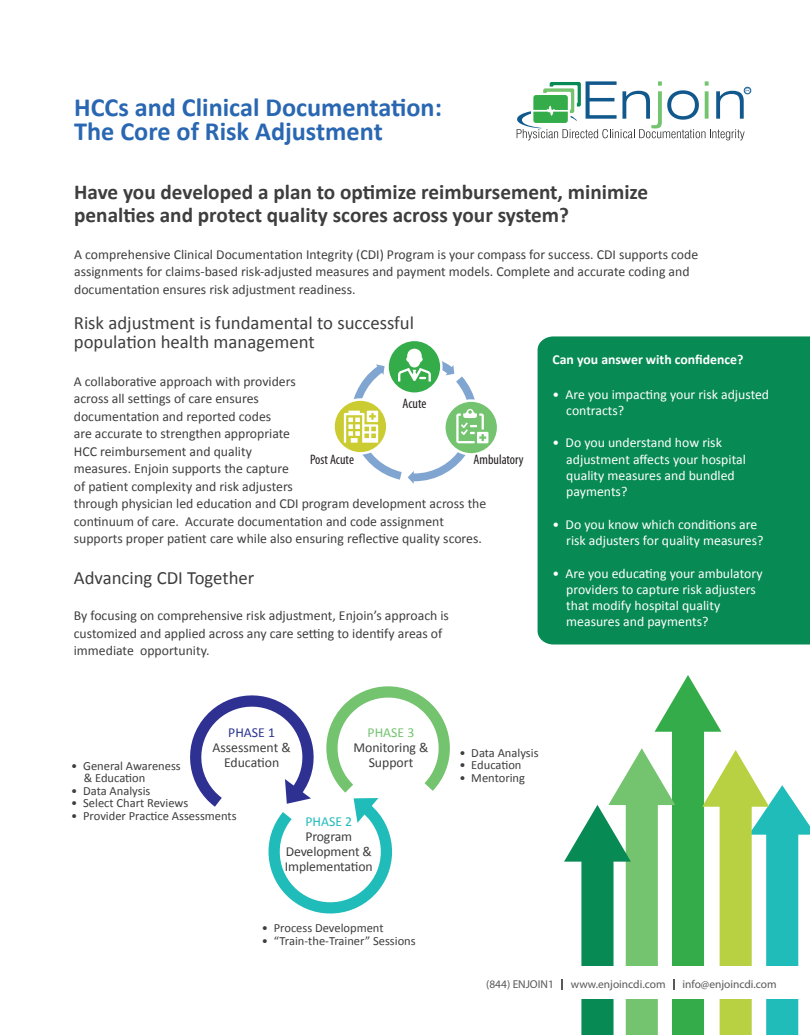
<style>
.page{position:relative;width:810px;height:1035px;background:#fff}
.page>*{position:absolute;margin:0;border:0;box-sizing:border-box;transform-origin:0 0}
.t1{font:700 26.25px/23.8px "Calibri";color:#2a67b2}
.t2{font:700 21.25px/23.8px "Calibri";color:#3e3e3f}
.t3{font:18.75px/18.8px "Calibri";color:#3e3e3f}
.t4{font:13.75px/17.5px "Calibri";color:#3e3e3f}
.t5{font:13.75px/16.2px "Calibri";color:#fff}
.t6{font:700 13.75px "Calibri";color:#fff}
.t7{font:condensed 13.75px "Myriad Pro";color:#231f20}
.t8{font:13.75px "Calibri";color:#2c3590}
.t9{font:13.75px "Calibri";color:#74c36f}
.t10{font:13.75px "Calibri";color:#20bcba}
.t11{font:12.5px/12.5px "Calibri";color:#3e3e3f}
.t12{font:11.38px "Myriad Pro";color:#58595b}
</style>
<div class="page">
<div style="left:538px;top:336px;width:272px;height:309px;background:#078a53"></div>
<svg style="left:190px;top:686px;width:260px;height:228px"></svg>
<div style="left:744px;top:87px;width:7px;height:7px;border:1px solid #115a8d;border-radius:50%"></div>
<svg style="left:516px;top:81px;width:234px;height:59px"></svg>
<svg style="left:561px;top:675px;width:249px;height:360px"></svg>
<svg style="left:388px;top:340px;width:53px;height:54px"></svg>
<svg style="left:444px;top:401px;width:54px;height:53px"></svg>
<svg style="left:334px;top:400px;width:53px;height:53px"></svg>
<svg style="left:344px;top:349px;width:144px;height:135px"></svg>
<h1 class="t1" style="left:74px;top:97px;width:369px">HCCs and Clinical Documentation:<br>The Core of Risk Adjustment</h1>
<h2 class="t2" style="left:74px;top:181px;width:576px">Have you developed a plan to optimize reimbursement, minimize penalties and protect quality scores across your system?</h2>
<p class="t4" style="left:74px;top:246px;width:626px">A comprehensive Clinical Documentation Integrity (CDI) Program is your compass for success. CDI supports code assignments for claims-based risk-adjusted measures and payment models. Complete and accurate coding and documentation ensures risk adjustment readiness.</p>
<h3 class="t3" style="left:74px;top:315px;width:342px">Risk adjustment is fundamental to successful population health management</h3>
<p class="t4" style="left:74px;top:374px;width:414px">A collaborative approach with providers<br>across all settings of care ensures<br>documentation and reported codes<br>are accurate to strengthen appropriate<br>HCC reimbursement and quality<br>measures. Enjoin supports the capture<br>of patient complexity and risk adjusters<br>through physician led education and CDI program development across the continuum of care. Accurate documentation and code assignment supports proper patient care while also ensuring reflective quality scores.</p>
<p class="t7" style="left:403px;top:395px;width:25px">Acute</p>
<p class="t7" style="left:310px;top:451px;width:45px">Post Acute</p>
<p class="t7" style="left:474px;top:452px;width:52px">Ambulatory</p>
<h3 class="t3" style="left:74px;top:570px;width:182px">Advancing CDI Together</h3>
<p class="t4" style="left:74px;top:608px;width:377px">By focusing on comprehensive risk adjustment, Enjoin’s approach is customized and applied across any care setting to identify areas of immediate opportunity.</p>
<p class="t6" style="left:553px;top:353px;width:193px">Can you answer with confidence?</p>
<p class="t5" style="left:566px;top:387px;width:204px;text-indent:-14px">• Are you impacting your risk adjusted contracts?</p>
<p class="t5" style="left:566px;top:436px;width:181px;text-indent:-14px">• Do you understand how risk adjustment affects your hospital quality measures and bundled payments?</p>
<p class="t5" style="left:566px;top:517px;width:199px;text-indent:-14px">• Do you know which conditions are risk adjusters for quality measures?</p>
<p class="t5" style="left:566px;top:566px;width:198px;text-indent:-14px">• Are you educating your ambulatory providers to capture risk adjusters that modify hospital quality measures and payments?</p>
<p class="t8" style="left:228px;top:727px;width:48px">PHASE 1</p>
<p class="t4" style="left:212px;top:742px;width:80px;line-height:15px;text-align:center">Assessment &amp;<br>Education</p>
<p class="t9" style="left:368px;top:727px;width:48px">PHASE 3</p>
<p class="t4" style="left:353px;top:742px;width:77px;line-height:15px;text-align:center">Monitoring &amp;<br>Support</p>
<p class="t11" style="left:84px;top:760px;width:99px;text-indent:-12px">• General Awareness &amp; Education</p>
<p class="t11" style="left:71px;top:785px;width:81px">• Data Analysis</p>
<p class="t11" style="left:71px;top:798px;width:118px">• Select Chart Reviews</p>
<p class="t11" style="left:71px;top:810px;width:167px">• Provider Practice Assessments</p>
<p class="t10" style="left:305px;top:816px;width:48px">PHASE 2</p>
<p class="t4" style="left:285px;top:830px;width:89px;line-height:15px;text-align:center">Program<br>Development &amp;<br>Implementation</p>
<p class="t11" style="left:262px;top:923px;width:123px">• Process Development</p>
<p class="t11" style="left:262px;top:935px;width:155px">• “Train-the-Trainer” Sessions</p>
<p class="t11" style="left:459px;top:747px;width:81px">• Data Analysis</p>
<p class="t11" style="left:459px;top:760px;width:64px">• Education</p>
<p class="t11" style="left:459px;top:772px;width:67px">• Mentoring</p>
<p class="t12" style="left:486px;top:977px;width:69px">(844) ENJOIN1</p>
<p class="t12" style="left:571px;top:977px;width:96px">www.enjoincdi.com</p>
<p class="t12" style="left:682px;top:977px;width:96px">info@enjoincdi.com</p>
</div>
